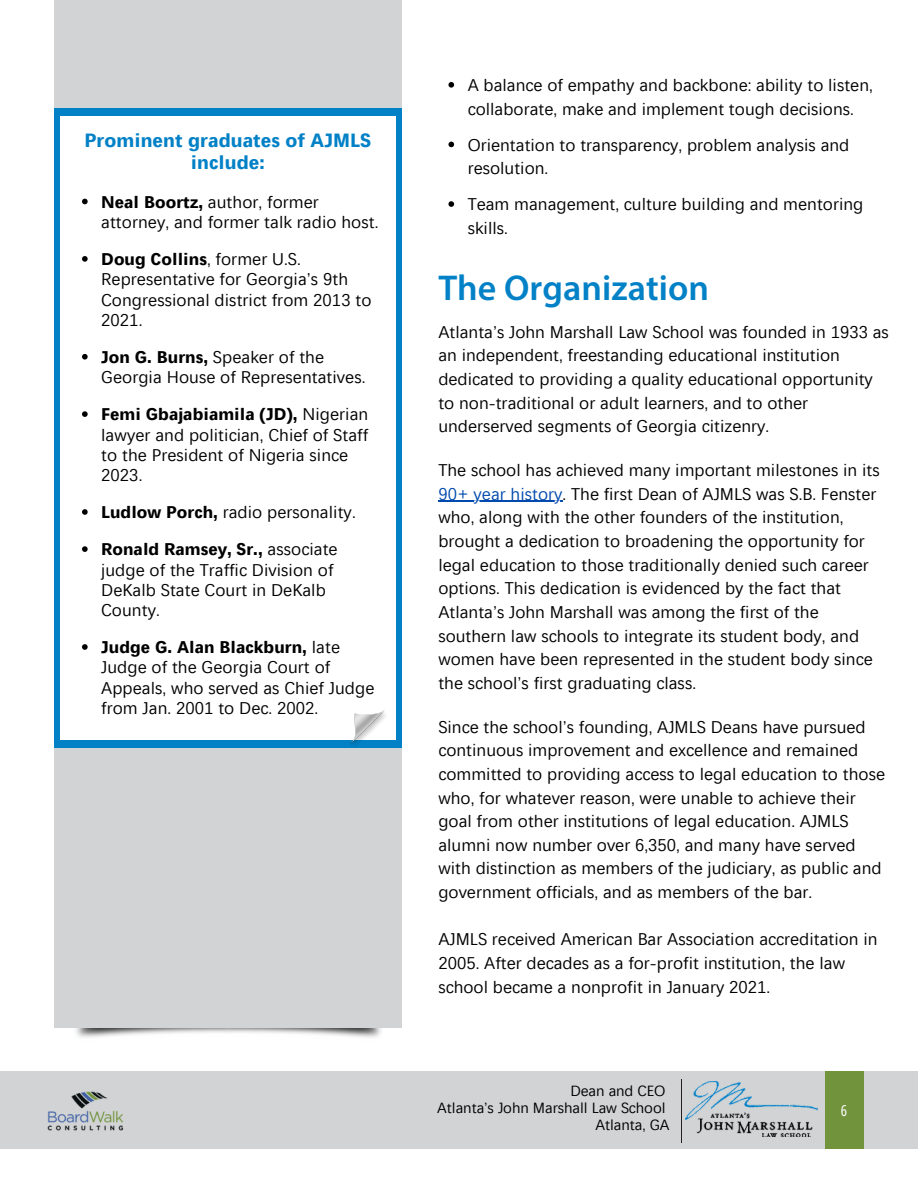
<style>
.page{position:relative;width:918px;height:1188px;background:#fff}
.page>*{position:absolute;margin:0;border:0;box-sizing:border-box;transform-origin:0 0}
.t1{font:600 36px "Myriad Pro";color:#0281c7}
.t2{font:700 19.5px/22.5px "Leelawadee";letter-spacing:.005em;color:#0281c7;text-align:center}
.t3{font:17.25px/23.7px "Leelawadee";letter-spacing:.005em;color:#000}
.t4{font:15px "Leelawadee";letter-spacing:-.005em;color:#000}
.t5{font:15px "Open Sans Condensed";color:#fff}
.s1{font-weight:700}
.s2{color:#004aad}
</style>
<div class="page">
<img style="left:74px;top:1027px;width:308px;height:11px">
<div style="left:0;top:1071px;width:918px;height:78px;background:#d1d3d4"></div>
<div style="left:825px;top:1071px;width:39px;height:78px;background:#71933c"></div>
<div style="left:54px;top:0;width:348px;height:1027px;background:#d1d3d4"></div>
<hr style="left:681px;top:1079px;width:1px;height:63px;background:#231f20">
<img style="left:47px;top:1091px;width:76px;height:40px">
<img style="left:686px;top:1081px;width:131px;height:55px">
<div style="left:54px;top:109px;width:348px;height:639px;background:#0281c7"></div>
<div style="left:60px;top:117px;width:335px;height:623px;background:#fff"></div>
<svg style="left:82px;top:199px;width:6px;height:5px"></svg>
<svg style="left:82px;top:256px;width:6px;height:6px"></svg>
<svg style="left:82px;top:354px;width:6px;height:6px"></svg>
<svg style="left:82px;top:411px;width:6px;height:6px"></svg>
<svg style="left:82px;top:509px;width:6px;height:6px"></svg>
<svg style="left:82px;top:546px;width:6px;height:6px"></svg>
<svg style="left:82px;top:644px;width:6px;height:6px"></svg>
<img style="left:348px;top:710px;width:38px;height:35px">
<svg style="left:448px;top:82px;width:6px;height:6px"></svg>
<svg style="left:448px;top:142px;width:6px;height:5px"></svg>
<svg style="left:448px;top:201px;width:6px;height:6px"></svg>
<hr style="left:438px;top:501px;width:125px;height:1px;background:#004aad">
<h1 class="t2" style="left:85px;top:129px;width:288px">Prominent graduates of AJMLS include:</h1>
<p class="t3" style="left:101px;top:191px;width:279px;line-height:20.2px"><span class="s1">Neal Boortz,</span> author, former attorney, and former talk radio host.</p>
<p class="t3" style="left:101px;top:249px;width:272px;line-height:20.2px"><span class="s1">Doug Collins</span>, former U.S.<br>Representative for Georgia’s 9th<br>Congressional district from 2013 to<br>2021.</p>
<p class="t3" style="left:101px;top:347px;width:266px;line-height:20.2px"><span class="s1">Jon G. Burns,</span> Speaker of the<br>Georgia House of Representatives.</p>
<p class="t3" style="left:101px;top:404px;width:269px;line-height:20.2px"><span class="s1">Femi Gbajabiamila (JD),</span> Nigerian lawyer and politician, Chief of Staff to the President of Nigeria since<br>2023.</p>
<p class="t3" style="left:101px;top:500px;width:256px"><span class="s1">Ludlow Porch,</span> radio personality.</p>
<p class="t3" style="left:101px;top:539px;width:238px;line-height:20.2px"><span class="s1">Ronald Ramsey, Sr.,</span> associate judge of the Traffic Division of<br>DeKalb State Court in DeKalb<br>County.</p>
<p class="t3" style="left:101px;top:637px;width:275px;line-height:20.2px"><span class="s1">Judge G. Alan Blackburn,</span> late<br>Judge of the Georgia Court of<br>Appeals, who served as Chief Judge from Jan. 2001 to Dec. 2002.</p>
<p class="t3" style="left:468px;top:73px;width:407px">A balance of empathy and backbone: ability to listen, collaborate, make and implement tough decisions.</p>
<h2 class="t3" style="left:468px;top:133px;width:383px">Orientation to transparency, problem analysis and resolution.</h2>
<h2 class="t3" style="left:468px;top:192px;width:397px">Team management, culture building and mentoring skills.</h2>
<h2 class="t1" style="left:438px;top:273px;width:272px">The Organization</h2>
<h2 class="t3" style="left:438px;top:320px;width:452px">Atlanta’s John Marshall Law School was founded in 1933 as an independent, freestanding educational institution dedicated to providing a quality educational opportunity to non-traditional or adult learners, and to other underserved segments of Georgia citizenry.</h2>
<h2 class="t3" style="left:438px;top:458px;width:443px">The school has achieved many important milestones in its</h2>
<p class="t3" style="left:438px;top:482px;width:440px"><span class="s2">90+ year history</span>. The first Dean of AJMLS was S.B. Fenster who, along with the other founders of the institution, brought a dedication to broadening the opportunity for legal education to those traditionally denied such career options. This dedication is evidenced by the fact that Atlanta’s John Marshall was among the first of the southern law schools to integrate its student body, and women have been represented in the student body since the school’s first graduating class.</p>
<p class="t3" style="left:438px;top:715px;width:429px">Since the school’s founding, AJMLS Deans have pursued</p>
<p class="t3" style="left:438px;top:738px;width:448px">continuous improvement and excellence and remained committed to providing access to legal education to those who, for whatever reason, were unable to achieve their goal from other institutions of legal education. AJMLS alumni now number over 6,350, and many have served with distinction as members of the judiciary, as public and government officials, and as members of the bar.</p>
<p class="t3" style="left:438px;top:927px;width:441px">AJMLS received American Bar Association accreditation in</p>
<p class="t3" style="left:438px;top:951px;width:408px">2005. After decades as a for-profit institution, the law school became a nonprofit in January 2021.</p>
<p class="t4" style="left:570px;top:1081px;width:97px">Dean and CEO</p>
<p class="t4" style="left:437px;top:1098px;width:230px">Atlanta’s John Marshall Law School</p>
<p class="t4" style="left:595px;top:1115px;width:76px">Atlanta, GA</p>
<p class="t5" style="left:841px;top:1100px;width:8px">6</p>
</div>
